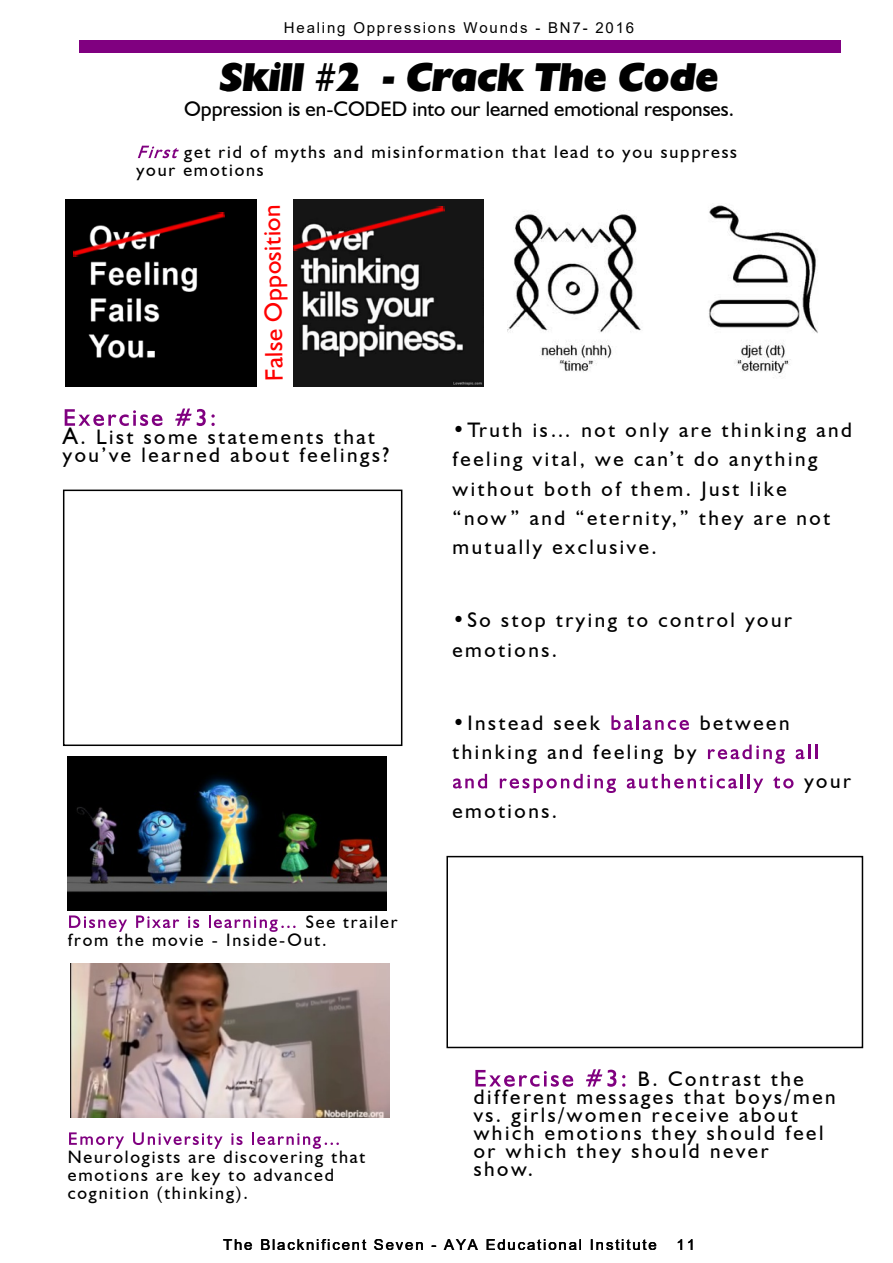
<style>
.page{position:relative;width:893px;height:1263px;background:#fff}
.page>*{position:absolute;margin:0;border:0;box-sizing:border-box;transform-origin:0 0}
.t1{font:italic 38.7px "Chanson Heavy SF Bold";color:#000}
.t2{font:25.05px "Humanist 521 BT";color:#f00}
.t3{font:21px/18px "Humanist 521 BT";letter-spacing:.12em;color:#000}
.t4{font:21px "Humanist 521 BT";color:#000}
.t5{font:18px/18px "Humanist 521 BT";letter-spacing:.1em;color:#000}
.t6{font:15px "Arial";letter-spacing:.12em;color:#000}
.s1{font-size:24px}
</style>
<div class="page">
<img style="left:68px;top:757px;width:318px;height:154px">
<img style="left:70px;top:964px;width:320px;height:154px">
<svg style="left:69px;top:915px;width:58px;height:17px"></svg>
<svg style="left:136px;top:915px;width:43px;height:13px"></svg>
<svg style="left:188px;top:916px;width:11px;height:12px"></svg>
<svg style="left:209px;top:915px;width:87px;height:17px"></svg>
<svg style="left:69px;top:1132px;width:55px;height:17px"></svg>
<svg style="left:133px;top:1132px;width:90px;height:17px"></svg>
<svg style="left:231px;top:1133px;width:12px;height:12px"></svg>
<svg style="left:252px;top:1132px;width:87px;height:17px"></svg>
<svg style="left:138px;top:146px;width:41px;height:12px"></svg>
<div style="left:79px;top:40px;width:762px;height:13px;background:#800080"></div>
<div style="left:63px;top:490px;width:339px;height:256px;background:#fff;border:2px solid #000"></div>
<img style="left:66px;top:199px;width:190px;height:188px">
<img style="left:293px;top:199px;width:191px;height:188px">
<img style="left:74px;top:210px;width:151px;height:50px">
<img style="left:293px;top:204px;width:152px;height:50px">
<img style="left:507px;top:205px;width:311px;height:173px">
<svg style="left:611px;top:715px;width:78px;height:15px"></svg>
<svg style="left:708px;top:745px;width:77px;height:19px"></svg>
<svg style="left:796px;top:745px;width:21px;height:14px"></svg>
<svg style="left:453px;top:774px;width:34px;height:14px"></svg>
<svg style="left:500px;top:774px;width:116px;height:19px"></svg>
<svg style="left:627px;top:774px;width:136px;height:19px"></svg>
<svg style="left:773px;top:776px;width:20px;height:12px"></svg>
<svg style="left:65px;top:409px;width:97px;height:17px"></svg>
<svg style="left:175px;top:408px;width:40px;height:18px"></svg>
<svg style="left:475px;top:1070px;width:98px;height:17px"></svg>
<svg style="left:586px;top:1069px;width:30px;height:18px"></svg>
<svg style="left:622px;top:1075px;width:3px;height:12px"></svg>
<div style="left:446px;top:856px;width:417px;height:192px;background:#fff;border:2px solid #000"></div>
<p class="t6" style="left:284px;top:22px;width:352px">Healing Oppressions Wounds - BN7- 2016</p>
<h1 class="t1" style="left:218px;top:62px;width:500px">Skill #2 - Crack The Code</h1>
<p class="t4" style="left:184px;top:100px;width:551px">Oppression is en-CODED into our learned emotional responses.</p>
<p class="t5" style="left:137px;top:144px;width:602px;text-indent:48px">get rid of myths and misinformation that lead to you suppress your emotions</p>
<p class="t2" style="left:264px;top:382px;width:179px;rotate:-91deg">False Opposition</p>
<p class="t3" style="left:63px;top:429px;width:328px"><span class="s1">A</span>. List some statements that you’ve learned about feelings?</p>
<p class="t5" style="left:68px;top:914px;width:331px;text-indent:238px">See trailer from the movie - Inside-Out.</p>
<p class="t5" style="left:68px;top:1149px;width:299px">Neurologists are discovering that emotions are key to advanced cognition (thinking).</p>
<p class="t3" style="left:452px;top:417px;width:401px;line-height:29.2px">•Truth is… not only are thinking and feeling vital, we can’t do anything without both of them. Just like “now” and “eternity,” they are not mutually exclusive.</p>
<p class="t3" style="left:452px;top:607px;width:341px;line-height:29.2px">•So stop trying to control your emotions.</p>
<p class="t3" style="left:452px;top:715px;width:149px">•Instead seek</p>
<p class="t3" style="left:700px;top:715px;width:91px">between</p>
<p class="t3" style="left:452px;top:745px;width:245px">thinking and feeling by</p>
<p class="t3" style="left:452px;top:803px;width:106px">emotions.</p>
<p class="t3" style="left:804px;top:774px;width:48px">your</p>
<p class="t3" style="left:474px;top:1072px;width:364px;text-indent:164px">B. Contrast the different messages that boys/men vs. girls/women receive about which emotions they should feel or which they should never<br>show.</p>
<p class="t6" style="left:223px;top:1239px;width:435px">The Blacknificent Seven - AYA Educational Institute</p>
<p class="t6" style="left:677px;top:1239px;width:20px">11</p>
</div>
